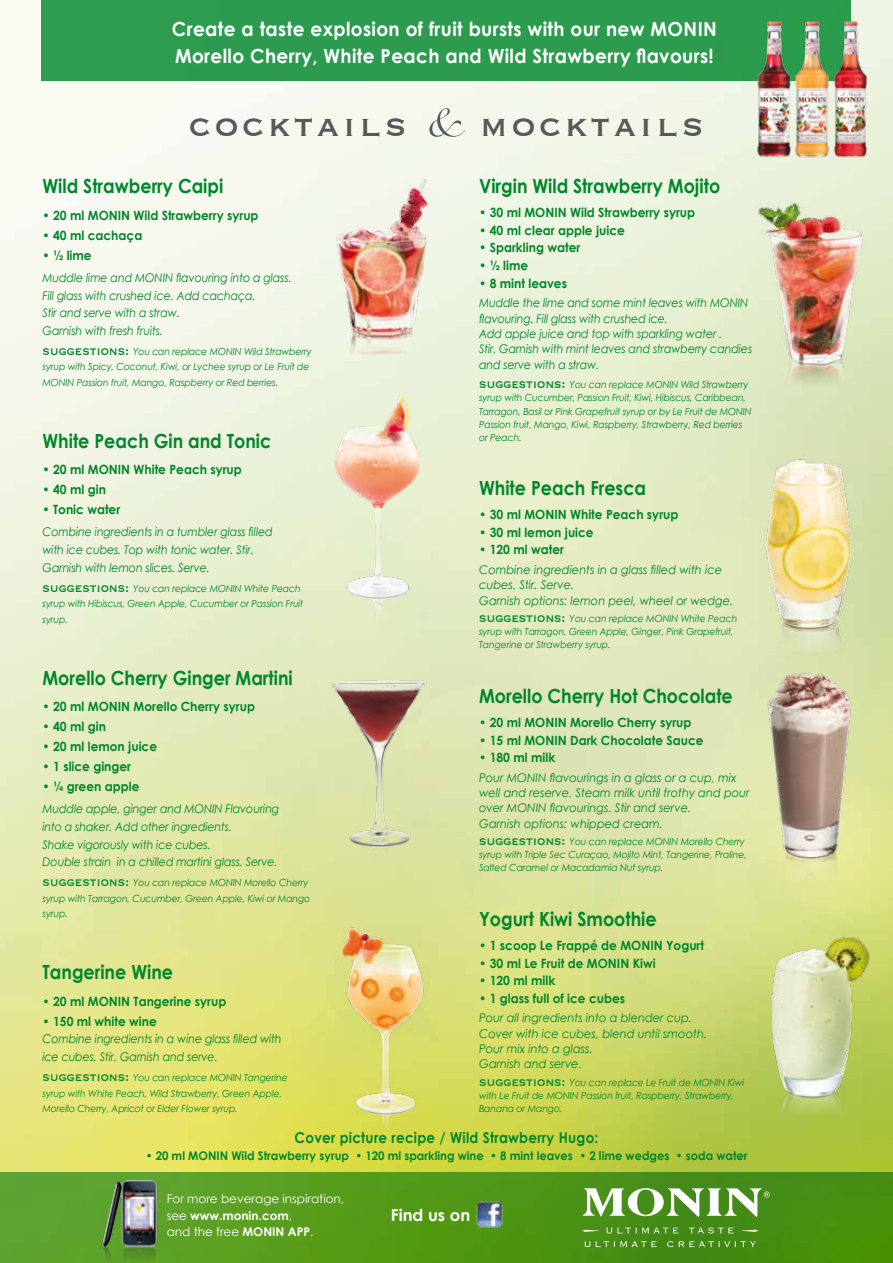
<style>
.page{position:relative;width:893px;height:1263px;background:#fff}
.page>*{position:absolute;margin:0;border:0;box-sizing:border-box;transform-origin:0 0}
.t1{font:39px "Copperplate";letter-spacing:.1em;color:#58585a}
.t2{font:700 19.5px "Century Gothic";color:#00872b;scale:.9 1}
.t3{font:700 19.5px/27px "Century Gothic";letter-spacing:.02em;color:#fff;scale:.95 1}
.t4{font:700 16.5px "Century Gothic";color:#fff}
.t5{font:700 15px "Century Gothic";letter-spacing:.02em;color:#00872b;scale:.9 1}
.t6{font:700 12.75px "Century Gothic";color:#00872b;scale:.95 1}
.t7{font:italic 12px/17.9px "Century Gothic";letter-spacing:-.01em;color:#00872b;scale:.92 1}
.t8{font:italic 12px/15.3px "Century Gothic";letter-spacing:-.01em;color:#00872b;scale:.95 1}
.t9{font:700 12px "Century Gothic";color:#00872b;scale:.95 1}
.t10{font:12px/16.5px "Century Gothic";color:#fff}
.t11{font:italic 9.75px/13px "Century Gothic";letter-spacing:-.01em;color:#00872b;scale:.95 1}
.s1{font-family:"Snell Roundhand";font-size:52.5px}
.s2{font-family:"Copperplate";font-style:normal;font-size:15px}
.s3{font-weight:700}
</style>
<div class="page">
<img style="left:0;top:0;width:893px;height:1172px">
<div style="left:0;top:1172px;width:893px;height:91px;background:linear-gradient(to right,#61a62e,#41880a)"></div>
<svg style="left:582px;top:1230px;width:18px;height:2px"></svg>
<svg style="left:740px;top:1230px;width:19px;height:2px"></svg>
<svg style="left:583px;top:1188px;width:187px;height:29px"></svg>
<svg style="left:606px;top:1227px;width:72px;height:6px"></svg>
<svg style="left:689px;top:1227px;width:45px;height:6px"></svg>
<svg style="left:584px;top:1241px;width:73px;height:6px"></svg>
<svg style="left:667px;top:1241px;width:89px;height:6px"></svg>
<img style="left:476px;top:1201px;width:26px;height:26px">
<div style="left:41px;top:0;width:809px;height:81px;background:#2c9b4e"></div>
<img style="left:319px;top:919px;width:139px;height:221px">
<img style="left:323px;top:385px;width:121px;height:238px">
<img style="left:334px;top:176px;width:101px;height:177px">
<img style="left:316px;top:657px;width:132px;height:213px">
<img style="left:755px;top:193px;width:116px;height:211px">
<img style="left:745px;top:439px;width:119px;height:224px">
<img style="left:750px;top:655px;width:115px;height:249px">
<img style="left:745px;top:935px;width:137px;height:204px">
<img style="left:755px;top:21px;width:37px;height:140px">
<img style="left:794px;top:19px;width:75px;height:142px">
<img style="left:97px;top:1178px;width:67px;height:83px">
<h2 class="t3" style="left:172px;top:15px;width:575px">Create a taste explosion of fruit bursts with our new MONIN<br>Morello Cherry, White Peach and Wild Strawberry flavours!</h2>
<h1 class="t1" style="left:189px;top:101px;width:516px">cocktails <span class="s1">&amp;</span> mocktails</h1>
<h2 class="t2" style="left:479px;top:174px;width:269px">Virgin Wild Strawberry Mojito</h2>
<h3 class="t6" style="left:479px;top:205px;width:229px">• 30 ml MONIN Wild Strawberry syrup</h3>
<h3 class="t6" style="left:479px;top:222px;width:155px">• 40 ml clear apple juice</h3>
<h3 class="t6" style="left:479px;top:240px;width:108px">• Sparkling water</h3>
<h3 class="t6" style="left:479px;top:257px;width:53px">• ½ lime</h3>
<h3 class="t6" style="left:479px;top:275px;width:94px">• 8 mint leaves</h3>
<p class="t7" style="left:479px;top:295px;width:298px;line-height:15.3px">Muddle the lime and some mint leaves with MONIN flavouring. Fill glass with crushed ice.<br>Add apple juice and top with sparkling water .<br>Stir. Garnish with mint leaves and strawberry candies and serve with a straw.</p>
<p class="t11" style="left:479px;top:378px;width:289px"><span class="s2">suggestions:</span> You can replace MONIN Wild Strawberry syrup with Cucumber, Passion Fruit, Kiwi, Hibiscus, Caribbean, Tarragon, Basil or Pink Grapefruit syrup or by Le Fruit de MONIN Passion fruit, Mango, Kiwi, Raspberry, Strawberry, Red berries or Peach.</p>
<h2 class="t2" style="left:479px;top:476px;width:187px">White Peach Fresca</h2>
<h3 class="t6" style="left:479px;top:507px;width:211px">• 30 ml MONIN White Peach syrup</h3>
<h3 class="t6" style="left:479px;top:524px;width:122px">• 30 ml lemon juice</h3>
<h3 class="t6" style="left:479px;top:542px;width:91px">• 120 ml water</h3>
<p class="t8" style="left:479px;top:562px;width:269px">Combine ingredients in a glass filled with ice cubes. Stir. Serve.<br>Garnish options: lemon peel, wheel or wedge.</p>
<p class="t11" style="left:479px;top:612px;width:273px"><span class="s2">suggestions:</span> You can replace MONIN White Peach syrup with Tarragon, Green Apple, Ginger, Pink Grapefruit,<br>Tangerine or Strawberry syrup.</p>
<h2 class="t2" style="left:479px;top:684px;width:283px">Morello Cherry Hot Chocolate</h2>
<h3 class="t6" style="left:479px;top:714px;width:225px">• 20 ml MONIN Morello Cherry syrup</h3>
<h3 class="t6" style="left:479px;top:732px;width:238px">• 15 ml MONIN Dark Chocolate Sauce</h3>
<h3 class="t6" style="left:479px;top:749px;width:82px">• 180 ml milk</h3>
<p class="t8" style="left:479px;top:770px;width:286px">Pour MONIN flavourings in a glass or a cup, mix well and reserve. Steam milk until frothy and pour over MONIN flavourings. Stir and serve.<br>Garnish options: whipped cream.</p>
<p class="t11" style="left:479px;top:835px;width:283px"><span class="s2">suggestions:</span> You can replace MONIN Morello Cherry syrup with Triple Sec Curaçao, Mojito Mint, Tangerine, Praline,<br>Salted Caramel or Macadamia Nut syrup.</p>
<h2 class="t2" style="left:479px;top:907px;width:199px">Yogurt Kiwi Smoothie</h2>
<h3 class="t6" style="left:479px;top:937px;width:238px">• 1 scoop Le Frappé de MONIN Yogurt</h3>
<h3 class="t6" style="left:479px;top:955px;width:187px">• 30 ml Le Fruit de MONIN Kiwi</h3>
<h3 class="t6" style="left:479px;top:972px;width:82px">• 120 ml milk</h3>
<h3 class="t6" style="left:479px;top:990px;width:155px">• 1 glass full of ice cubes</h3>
<p class="t8" style="left:479px;top:1010px;width:242px">Pour all ingredients into a blender cup.<br>Cover with ice cubes, blend until smooth.<br>Pour mix into a glass.<br>Garnish and serve.</p>
<p class="t11" style="left:479px;top:1075px;width:281px"><span class="s2">suggestions:</span> You can replace Le Fruit de MONIN Kiwi with Le Fruit de MONIN Passion fruit, Raspberry, Strawberry,<br>Banana or Mango.</p>
<h3 class="t5" style="left:295px;top:1128px;width:339px">Cover picture recipe / Wild Strawberry Hugo:</h3>
<p class="t9" style="left:146px;top:1148px;width:635px">• 20 ml MONIN Wild Strawberry syrup • 120 ml sparkling wine • 8 mint leaves • 2 lime wedges • soda water</p>
<h2 class="t2" style="left:43px;top:174px;width:202px">Wild Strawberry Caipi</h2>
<h3 class="t6" style="left:43px;top:207px;width:229px">• 20 ml MONIN Wild Strawberry syrup</h3>
<h3 class="t6" style="left:43px;top:227px;width:107px">• 40 ml cachaça</h3>
<h3 class="t6" style="left:43px;top:247px;width:53px">• ½ lime</h3>
<p class="t7" style="left:43px;top:268px;width:272px">Muddle lime and MONIN flavouring into a glass.<br>Fill glass with crushed ice. Add cachaça.<br>Stir and serve with a straw.<br>Garnish with fresh fruits.</p>
<p class="t11" style="left:43px;top:343px;width:285px;line-height:15.6px"><span class="s2">suggestions:</span> You can replace MONIN Wild Strawberry syrup with Spicy, Coconut, Kiwi, or Lychee syrup or Le Fruit de<br>MONIN Passion fruit, Mango, Raspberry or Red berries.</p>
<h2 class="t2" style="left:43px;top:428px;width:256px">White Peach Gin and Tonic</h2>
<h3 class="t6" style="left:43px;top:461px;width:211px">• 20 ml MONIN White Peach syrup</h3>
<h3 class="t6" style="left:43px;top:482px;width:68px">• 40 ml gin</h3>
<h3 class="t6" style="left:43px;top:502px;width:83px">• Tonic water</h3>
<p class="t7" style="left:43px;top:523px;width:252px">Combine ingredients in a tumbler glass filled with ice cubes. Top with tonic water. Stir.<br>Garnish with lemon slices. Serve.</p>
<p class="t11" style="left:43px;top:580px;width:276px;line-height:15.6px"><span class="s2">suggestions:</span> You can replace MONIN White Peach syrup with Hibiscus, Green Apple, Cucumber or Passion Fruit syrup.</p>
<h2 class="t2" style="left:43px;top:665px;width:280px">Morello Cherry Ginger Martini</h2>
<h3 class="t6" style="left:43px;top:698px;width:225px">• 20 ml MONIN Morello Cherry syrup</h3>
<h3 class="t6" style="left:43px;top:718px;width:68px">• 40 ml gin</h3>
<h3 class="t6" style="left:43px;top:738px;width:122px">• 20 ml lemon juice</h3>
<h3 class="t6" style="left:43px;top:758px;width:95px">• 1 slice ginger</h3>
<h3 class="t6" style="left:43px;top:778px;width:103px">• ¼ green apple</h3>
<p class="t7" style="left:43px;top:800px;width:259px">Muddle apple, ginger and MONIN Flavouring into a shaker. Add other ingredients.<br>Shake vigorously with ice cubes.<br>Double strain in a chilled martini glass. Serve.</p>
<p class="t11" style="left:43px;top:875px;width:283px;line-height:15.6px"><span class="s2">suggestions:</span> You can replace MONIN Morello Cherry syrup with Tarragon, Cucumber, Green Apple, Kiwi or Mango syrup.</p>
<h2 class="t2" style="left:43px;top:960px;width:147px">Tangerine Wine</h2>
<h3 class="t6" style="left:43px;top:993px;width:195px">• 20 ml MONIN Tangerine syrup</h3>
<h3 class="t6" style="left:43px;top:1013px;width:122px">• 150 ml white wine</h3>
<p class="t7" style="left:43px;top:1030px;width:261px">Combine ingredients in a wine glass filled with ice cubes. Stir. Garnish and serve.</p>
<p class="t11" style="left:43px;top:1069px;width:260px;line-height:15.6px"><span class="s2">suggestions:</span> You can replace MONIN Tangerine syrup with White Peach, Wild Strawberry, Green Apple,<br>Morello Cherry, Apricot or Elder Flower syrup.</p>
<p class="t10" style="left:167px;top:1191px;width:179px">For more beverage inspiration, see <span class="s3">www.monin.com</span>,<br>and the free <span class="s3">MONIN APP</span>.</p>
<h3 class="t4" style="left:391px;top:1204px;width:81px">Find us on</h3>
</div>
